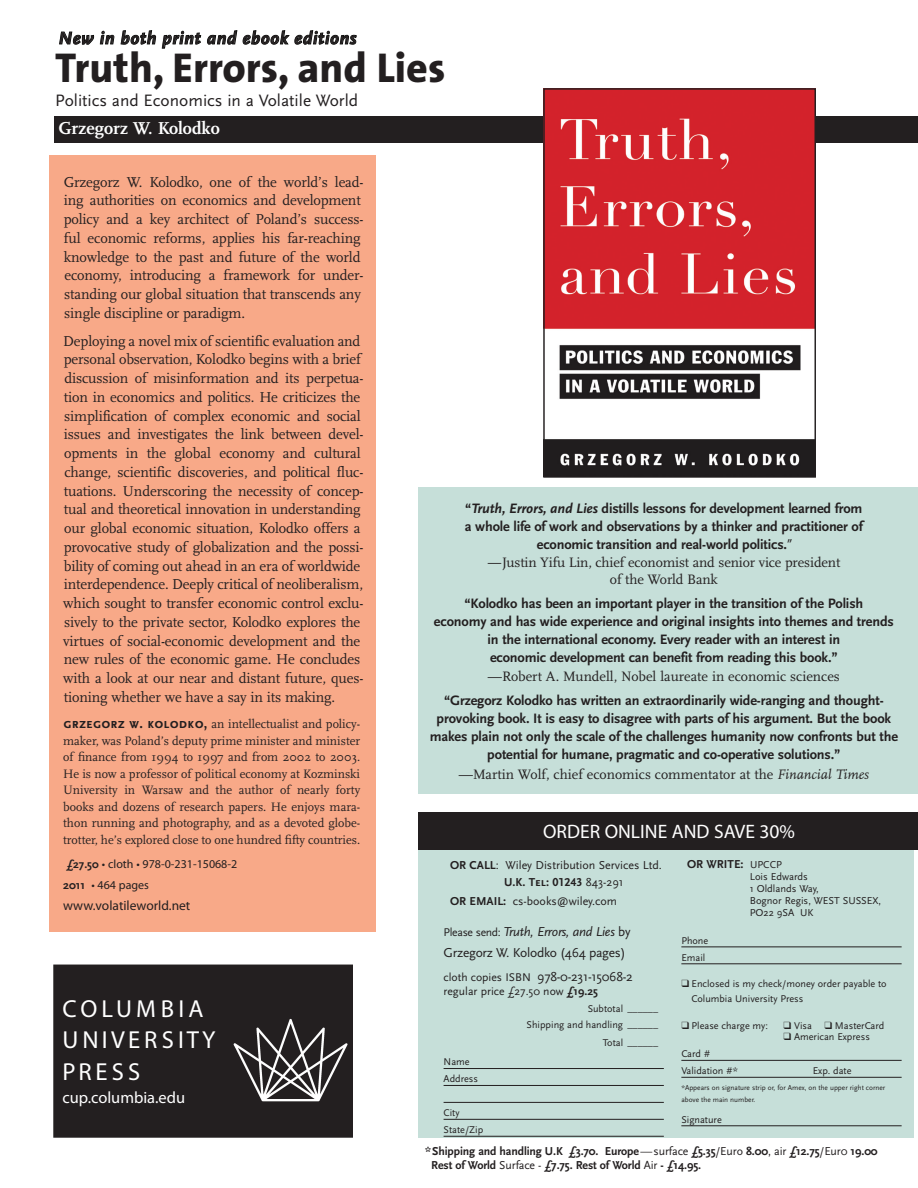
<style>
.page{position:relative;width:918px;height:1188px;background:#fff}
.page>*{position:absolute;margin:0;border:0;box-sizing:border-box;transform-origin:0 0}
.t1{font:800 42px "The Sans";color:#231f20}
.t2{font:25.8px "Myriad Pro";letter-spacing:.17em;color:#fff}
.t3{font:24.6px/31.2px "Myriad Pro";letter-spacing:.17em;color:#fff}
.t4{font:19.5px "Myriad Pro";color:#fff}
.t5{font:italic 700 18px "Scala Sans";letter-spacing:.03em;color:#231f20}
.t6{font:700 18px "Scala";color:#fff}
.t7{font:17.25px "Scala Sans";color:#231f20}
.t8{font:16.5px "Myriad Pro";color:#fff}
.t9{font:15px/18.8px "Scala";letter-spacing:-.01em;color:#231f20}
.t10{font:700 14.25px/18px "Scala Sans";letter-spacing:-.01em;color:#231f20;text-align:center}
.t11{font:14.25px/16.5px "Scala";color:#231f20;text-align:center}
.t12{font:13.5px/21px "Scala Sans";letter-spacing:-.02em;color:#231f20}
.t13{font:13.5px "Myriad Pro";color:#231f20}
.t14{font:12.75px/16.5px "Scala";color:#231f20;text-align:justify}
.t15{font:700 12px/14.2px "Scala Sans";letter-spacing:-.01em;color:#231f20}
.t16{font:12px "Scala Sans";color:#231f20}
.t17{font:12px/21px "Myriad Pro";color:#231f20}
.t18{font:700 12px "Scala Sans Caps";color:#231f20}
.t19{font:11.7px "Scala Sans";color:#231f20}
.t20{font:10.5px/12px "Scala Sans";color:#231f20}
.t21{font:10.2px/17px "Scala Sans";color:#231f20}
.t22{font:7.35px/11.7px "Scala Sans";color:#231f20}
.s1{font-family:"Scala Sans Caps";font-weight:700;font-size:14.25px}
.s2{font-family:"Scala Sans";font-weight:700;font-size:11.7px}
.s3{font-family:"Scala Sans";font-weight:700}
.s4{font-style:italic}
.s5{font-family:"Myriad Pro";font-weight:400}
.s6{font-family:"Myriad Pro"}
.s7{font-weight:700}
.s8{font-family:"Scala Sans";font-weight:400}
.s9{font-weight:400;font-size:10.5px}
.s10{font-size:11.7px}
.s11{font-weight:400}
</style>
<div class="page">
<div style="left:418px;top:849px;width:496px;height:289px;background:#c6dfd9"></div>
<div style="left:54px;top:116px;width:864px;height:27px;background:#231f20"></div>
<svg style="left:59px;top:31px;width:35px;height:14px"></svg>
<svg style="left:100px;top:30px;width:56px;height:15px"></svg>
<svg style="left:162px;top:31px;width:39px;height:18px"></svg>
<svg style="left:207px;top:30px;width:150px;height:15px"></svg>
<div style="left:418px;top:812px;width:500px;height:37px;background:#231f20"></div>
<div style="left:418px;top:487px;width:500px;height:307px;background:#c6dfd9"></div>
<img style="left:545px;top:90px;width:269px;height:386px">
<div style="left:543px;top:88px;width:273px;height:390px;border:1px solid #231f20"></div>
<hr style="left:444px;top:1068px;width:220px;height:1px;background:#231f20">
<hr style="left:444px;top:1085px;width:220px;height:1px;background:#231f20">
<hr style="left:444px;top:1102px;width:220px;height:1px;background:#231f20">
<hr style="left:444px;top:1119px;width:220px;height:1px;background:#231f20">
<hr style="left:444px;top:1136px;width:220px;height:1px;background:#231f20">
<hr style="left:681px;top:947px;width:221px;height:1px;background:#231f20">
<hr style="left:681px;top:964px;width:221px;height:1px;background:#231f20">
<hr style="left:681px;top:1060px;width:221px;height:1px;background:#231f20">
<hr style="left:681px;top:1077px;width:221px;height:1px;background:#231f20">
<hr style="left:681px;top:1126px;width:221px;height:1px;background:#231f20">
<div style="left:49px;top:156px;width:327px;height:776px;background:#f8a988"></div>
<div style="left:54px;top:965px;width:298px;height:172px;background:#231f20"></div>
<div style="left:53px;top:965px;width:300px;height:173px;border:1px solid #231f20"></div>
<img style="left:262px;top:1019px;width:28px;height:32px">
<p class="t5" style="left:58px;top:28px;width:299px">New in both print and ebook editions</p>
<h1 class="t1" style="left:55px;top:33px;width:392px">Truth, Errors, and Lies</h1>
<p class="t7" style="left:55px;top:91px;width:305px">Politics and Economics in a Volatile World</p>
<p class="t6" style="left:58px;top:118px;width:163px">Grzegorz W. Kolodko</p>
<p class="t9" style="left:64px;top:173px;width:301px">Grzegorz W. Kolodko, one of the world’s lead&shy;ing authorities on economics and development policy and a key architect of Poland’s success&shy;ful economic reforms, applies his far-reaching knowledge to the past and future of the world economy, introducing a framework for under&shy;standing our global situation that transcends any single discipline or paradigm.</p>
<p class="t9" style="left:63px;top:332px;width:302px">Deploying a novel mix of scientific evaluation and personal observation, Kolodko begins with a brief discussion of misinformation and its perpetua&shy;tion in economics and politics. He criticizes the simplification of complex economic and social issues and investigates the link between devel&shy;opments in the global economy and cultural change, scientific discoveries, and political fluc&shy;tuations. Underscoring the necessity of concep&shy;tual and theoretical innovation in understanding our global economic situation, Kolodko offers a provocative study of globalization and the possi&shy;bility of coming out ahead in an era of worldwide interdependence. Deeply critical of neoliberalism, which sought to transfer economic control exclu&shy;sively to the private sector, Kolodko explores the virtues of social-economic development and the new rules of the economic game. He concludes with a look at our near and distant future, ques&shy;tioning whether we have a say in its making.</p>
<p class="t14" style="left:63px;top:716px;width:299px"><span class="s1">grzegorz w. kolodko,</span> an intellectualist and policy&shy;maker, was Poland’s deputy prime minister and minister of finance from 1994 to 1997 and from 2002 to 2003.<br>He is now a professor of political economy at Kozminski University in Warsaw and the author of nearly forty books and dozens of research papers. He enjoys mara&shy;thon running and photography, and as a devoted globe&shy;trotter, he’s explored close to one hundred fifty countries.</p>
<p class="t17" style="left:63px;top:853px;width:176px"><span class="s2">£27.50</span> • cloth • 978-0-231-15068-2<br><span class="s3">2011</span> • 464 pages</p>
<p class="t13" style="left:63px;top:897px;width:129px">www.volatileworld.net</p>
<h3 class="t3" style="left:62px;top:993px;width:155px">COLUMBIA<br>UNIVERSITY<br>PRESS</h3>
<p class="t8" style="left:62px;top:1087px;width:124px">cup.columbia.edu</p>
<h2 class="t2" style="left:73px;top:1012px;width:149px">COLUMBIA</h2>
<h2 class="t2" style="left:73px;top:1077px;width:83px">PRESS</h2>
<p class="t10" style="left:465px;top:500px;width:400px">“<span class="s4">Truth, Errors, and Lies</span> distills lessons for development learned from a whole life of work and observations by a thinker and practitioner of economic transition and real-world politics.<span class="s5">”</span></p>
<p class="t11" style="left:487px;top:554px;width:354px"><span class="s6">—</span>Justin Yifu Lin, chief economist and senior vice president of the World Bank</p>
<p class="t10" style="left:434px;top:594px;width:461px">“Kolodko has been an important player in the transition of the Polish<br>economy and has wide experience and original insights into themes and trends in the international economy. Every reader with an interest in<br>economic development can benefit from reading this book.”</p>
<p class="t11" style="left:488px;top:668px;width:354px">—Robert A. Mundell, Nobel laureate in economic sciences</p>
<p class="t10" style="left:430px;top:692px;width:470px">“Grzegorz Kolodko has written an extraordinarily wide-ranging and thought&shy;provoking book. It is easy to disagree with parts of his argument. But the book makes plain not only the scale of the challenges humanity now confronts but the potential for humane, pragmatic and co-operative solutions.”</p>
<p class="t11" style="left:459px;top:766px;width:412px">—Martin Wolf, chief economics commentator at the <span class="s4">Financial Times</span></p>
<h3 class="t4" style="left:543px;top:819px;width:253px">ORDER ONLINE AND SAVE 30%</h3>
<p class="t16" style="left:450px;top:858px;width:213px"><span class="s7">Or call</span>: Wiley Distribution Services Ltd.</p>
<p class="t18" style="left:504px;top:876px;width:121px">U.K. Tel: 01243 <span class="s8">843-291</span></p>
<p class="t16" style="left:450px;top:895px;width:168px"><span class="s7">or emai l:</span> cs-books@wiley.com</p>
<p class="t15" style="left:687px;top:858px;width:96px">or write: <span class="s9">UPCCP</span></p>
<p class="t20" style="left:750px;top:871px;width:80px">Lois Edwards<br>1 Oldlands Way,<br>Bognor Regis, West</p>
<p class="t20" style="left:843px;top:895px;width:13px">Susse</p>
<p class="t20" style="left:873px;top:895px;width:10px">x,</p>
<p class="t20" style="left:750px;top:907px;width:65px">PO22 9SA UK</p>
<p class="t12" style="left:444px;top:921px;width:188px"><span class="s10">Please send:</span> <span class="s4">Truth, Errors, and Lies</span> by<br>Grzegorz W. Kolodko (464 pages)</p>
<p class="t12" style="left:444px;top:966px;width:191px"><span class="s10">cloth copies ISBN</span> 978-0-231-15068-2</p>
<p class="t19" style="left:444px;top:984px;width:156px">regular price £27.50 now <span class="s7">£19.25</span></p>
<p class="t21" style="left:527px;top:1001px;width:133px;line-height:16px;text-align:right">Subtotal ______<br>Shipping and handling ______</p>
<p class="t21" style="left:603px;top:1034px;width:57px">Total ______</p>
<p class="t21" style="left:444px;top:1054px;width:36px">Name<br>Address</p>
<p class="t21" style="left:444px;top:1105px;width:41px">City<br>State/Zip</p>
<p class="t21" style="left:681px;top:932px;width:28px">Phone<br>Email</p>
<p class="t21" style="left:692px;top:977px;width:197px;line-height:14.7px;text-indent:-10px">❑ Enclosed is my check/money order payable to<br>Columbia University Press</p>
<p class="t21" style="left:681px;top:1017px;width:88px">❑ Please charge my:</p>
<p class="t21" style="left:784px;top:1017px;width:102px">❑ Visa ❑ MasterCard</p>
<p class="t21" style="left:784px;top:1029px;width:88px">❑ American Express</p>
<p class="t21" style="left:681px;top:1046px;width:58px">Card #<br>Validation #*</p>
<p class="t21" style="left:813px;top:1063px;width:40px">Exp. date</p>
<p class="t22" style="left:681px;top:1082px;width:206px">*Appears on signature strip or, for Amex, on the upper right corner above the main number.</p>
<p class="t21" style="left:681px;top:1111px;width:42px">Signature</p>
<p class="t15" style="left:431px;top:1144px;width:448px;text-indent:-6px">*Shipping and handling U.K £3.70. Europe<span class="s11">—surface</span> £5.35<span class="s11">/Euro</span> 8.00<span class="s11">, air</span> £12.75<span class="s11">/Eur0</span> 19.00<br>Rest of World <span class="s11">Surface -</span> £7.75. Rest of World <span class="s11">Air</span> - £14.95.</p>
</div>
